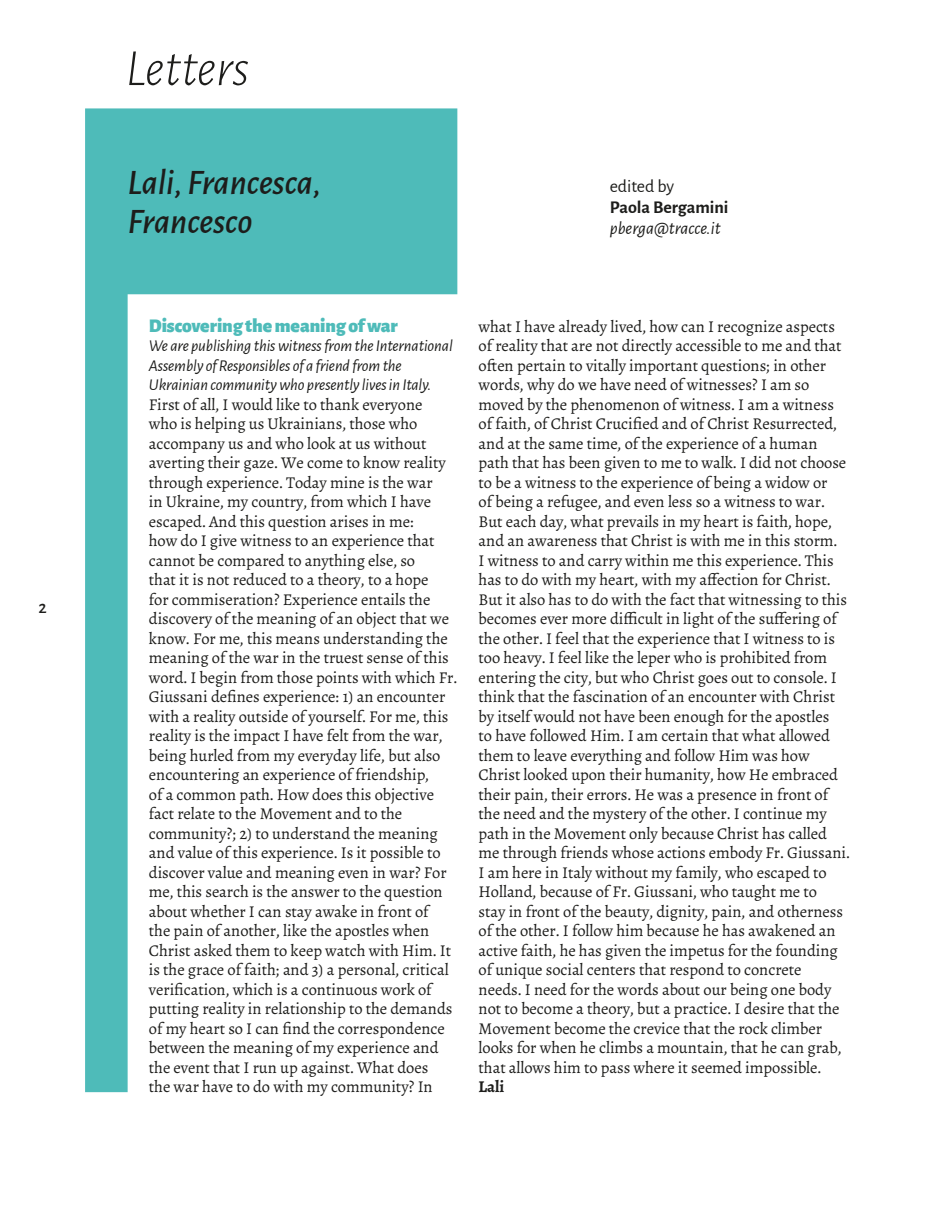
<style>
.page{position:relative;width:936px;height:1212px;background:#fff}
.page>*{position:absolute;margin:0;border:0;box-sizing:border-box;transform-origin:0 0}
.t1{font:italic 300 52.5px "Alegreya Sans";color:#1d1d1b}
.t2{font:italic 500 36px/39px "Alegreya Sans";color:#1d1d1b}
.t3{font:900 19.5px "Alegreya Sans";letter-spacing:-.005em;color:#4ebbb9}
.t4{font:italic 18px "Alegreya Sans";color:#1d1d1b}
.t5{font:700 18px "Alegreya Sans";color:#1d1d1b}
.t6{font:18px "Alegreya Sans";color:#1d1d1b}
.t7{font:500 18px "Alegreya Sans";color:#1d1d1b}
.t8{font:16.5px/19.5px "Alegreya";letter-spacing:-.005em;color:#1d1d1b}
.t9{font:italic 16.5px/19.5px "Alegreya Sans";letter-spacing:-.005em;color:#1d1d1b}
.t10{font:700 16.5px "Alegreya";color:#1d1d1b}
</style>
<div class="page">
<svg style="left:85px;top:108px;width:372px;height:984px"></svg>
<p class="t7" style="left:38px;top:595px;width:10px">2</p>
<h1 class="t1" style="left:125px;top:34px;width:125px">Letters</h1>
<h2 class="t2" style="left:128px;top:161px;width:195px">Lali, Francesca,<br>Francesco</h2>
<p class="t6" style="left:609px;top:174px;width:66px">edited by</p>
<p class="t5" style="left:609px;top:194px;width:120px">Paola Bergamini</p>
<p class="t4" style="left:609px;top:216px;width:112px">pberga@tracce.it</p>
<p class="t3" style="left:149px;top:310px;width:250px">Discovering the meaning of war</p>
<p class="t9" style="left:149px;top:335px;width:305px">We are publishing this witness from the International<br>Assembly of Responsibles of a friend from the<br>Ukrainian community who presently lives in Italy.</p>
<p class="t8" style="left:149px;top:394px;width:310px">First of all, I would like to thank everyone<br>who is helping us Ukrainians, those who accompany us and who look at us without averting their gaze. We come to know reality through experience. Today mine is the war<br>in Ukraine, my country, from which I have escaped. And this question arises in me:<br>how do I give witness to an experience that cannot be compared to anything else, so<br>that it is not reduced to a theory, to a hope<br>for commiseration? Experience entails the discovery of the meaning of an object that we know. For me, this means understanding the meaning of the war in the truest sense of this word. I begin from those points with which Fr.<br>Giussani defines experience: 1) an encounter with a reality outside of yourself. For me, this reality is the impact I have felt from the war, being hurled from my everyday life, but also encountering an experience of friendship,<br>of a common path. How does this objective fact relate to the Movement and to the community?; 2) to understand the meaning and value of this experience. Is it possible to discover value and meaning even in war? For me, this search is the answer to the question about whether I can stay awake in front of<br>the pain of another, like the apostles when Christ asked them to keep watch with Him. It is the grace of faith; and 3) a personal, critical verification, which is a continuous work of putting reality in relationship to the demands of my heart so I can find the correspondence between the meaning of my experience and the event that I run up against. What does<br>the war have to do with my community? In</p>
<p class="t8" style="left:478px;top:316px;width:373px">what I have already lived, how can I recognize aspects of reality that are not directly accessible to me and that often pertain to vitally important questions; in other words, why do we have need of witnesses? I am so moved by the phenomenon of witness. I am a witness of faith, of Christ Crucified and of Christ Resurrected, and at the same time, of the experience of a human path that has been given to me to walk. I did not choose to be a witness to the experience of being a widow or<br>of being a refugee, and even less so a witness to war.<br>But each day, what prevails in my heart is faith, hope, and an awareness that Christ is with me in this storm.<br>I witness to and carry within me this experience. This has to do with my heart, with my affection for Christ.<br>But it also has to do with the fact that witnessing to this becomes ever more difficult in light of the suffering of the other. I feel that the experience that I witness to is too heavy. I feel like the leper who is prohibited from entering the city, but who Christ goes out to console. I think that the fascination of an encounter with Christ by itself would not have been enough for the apostles<br>to have followed Him. I am certain that what allowed them to leave everything and follow Him was how Christ looked upon their humanity, how He embraced their pain, their errors. He was a presence in front of the need and the mystery of the other. I continue my path in the Movement only because Christ has called me through friends whose actions embody Fr. Giussani.<br>I am here in Italy without my family, who escaped to Holland, because of Fr. Giussani, who taught me to<br>stay in front of the beauty, dignity, pain, and otherness of the other. I follow him because he has awakened an active faith, he has given the impetus for the founding of unique social centers that respond to concrete<br>needs. I need for the words about our being one body not to become a theory, but a practice. I desire that the Movement become the crevice that the rock climber looks for when he climbs a mountain, that he can grab, that allows him to pass where it seemed impossible.</p>
<p class="t10" style="left:478px;top:1076px;width:27px">Lali</p>
</div>
